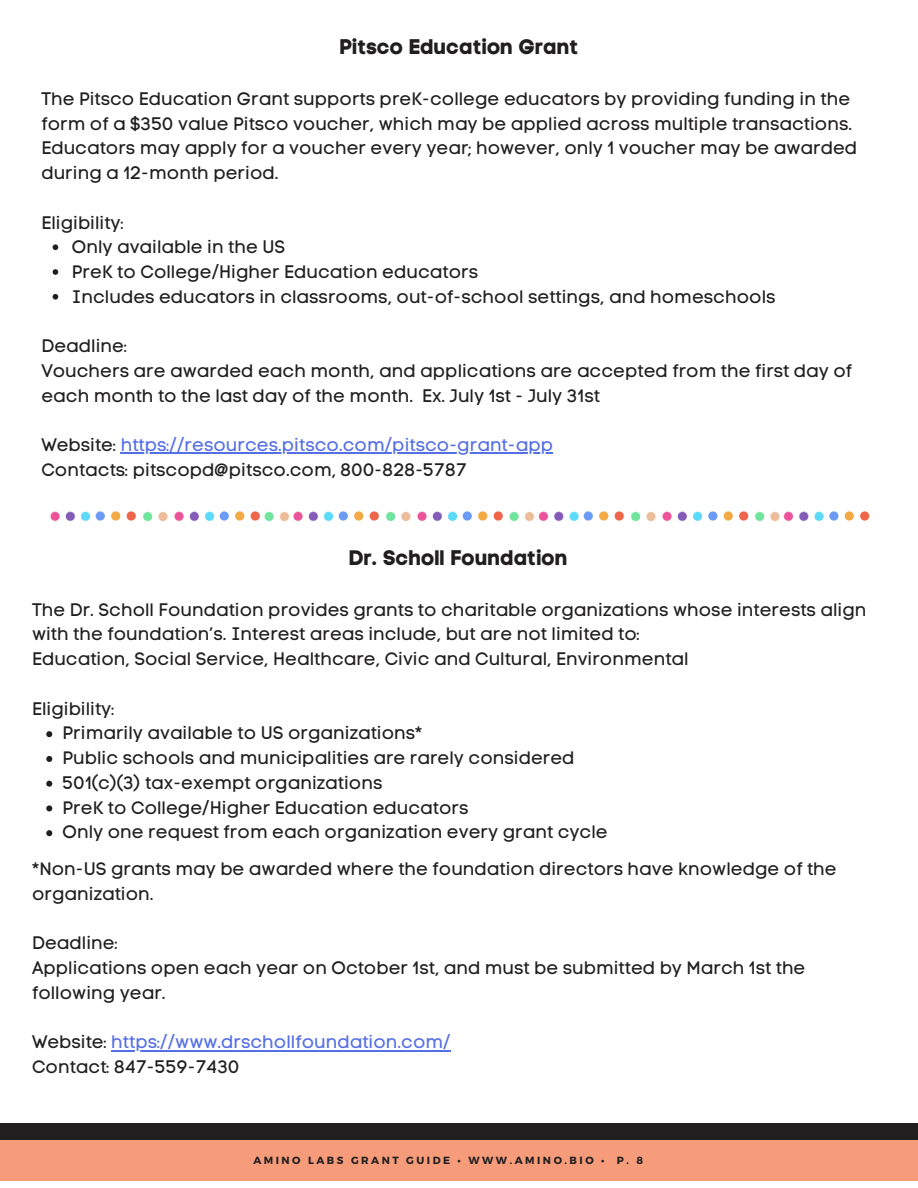
<style>
.page{position:relative;width:918px;height:1188px;background:#fff}
.page>*{position:absolute;margin:0;border:0;box-sizing:border-box;transform-origin:0 0}
.t1{font:21px "Code Pro Bold LC";color:#201e1f}
.t2{font:18px/24.8px "Code Pro Normal LC";color:#201e1f}
.t3{font:18px/24.8px "Code Pro Normal LC";color:#556fe4}
.t4{font:700 10.35px "Montserrat";letter-spacing:.24em;color:#201e1f}
.s1{color:#556fe4}
.s2{color:#201e1f}
</style>
<div class="page">
<svg style="left:53px;top:244px;width:5px;height:6px"></svg>
<svg style="left:53px;top:269px;width:5px;height:6px"></svg>
<svg style="left:53px;top:294px;width:5px;height:6px"></svg>
<hr style="left:121px;top:453px;width:432px;height:1px;background:#556fe4">
<img style="left:50px;top:511px;width:41px;height:11px">
<img style="left:143px;top:511px;width:25px;height:11px">
<img style="left:174px;top:511px;width:41px;height:11px">
<img style="left:219px;top:511px;width:41px;height:10px">
<img style="left:95px;top:511px;width:41px;height:10px">
<img style="left:293px;top:511px;width:41px;height:11px">
<img style="left:264px;top:511px;width:26px;height:11px">
<img style="left:386px;top:511px;width:25px;height:11px">
<img style="left:417px;top:511px;width:41px;height:11px">
<img style="left:462px;top:511px;width:41px;height:10px">
<img style="left:338px;top:511px;width:41px;height:10px">
<img style="left:538px;top:511px;width:41px;height:11px">
<img style="left:509px;top:511px;width:26px;height:11px">
<img style="left:631px;top:511px;width:25px;height:11px">
<img style="left:662px;top:511px;width:41px;height:11px">
<img style="left:708px;top:511px;width:41px;height:10px">
<img style="left:583px;top:511px;width:41px;height:10px">
<img style="left:783px;top:511px;width:41px;height:11px">
<img style="left:755px;top:511px;width:25px;height:11px">
<img style="left:829px;top:511px;width:41px;height:10px">
<div style="left:0;top:1140px;width:918px;height:41px;background:#f69c7b"></div>
<div style="left:0;top:1123px;width:918px;height:17px;background:#201e1f"></div>
<svg style="left:46px;top:731px;width:6px;height:6px"></svg>
<svg style="left:46px;top:756px;width:6px;height:6px"></svg>
<svg style="left:46px;top:781px;width:6px;height:6px"></svg>
<svg style="left:46px;top:805px;width:6px;height:6px"></svg>
<svg style="left:46px;top:830px;width:6px;height:6px"></svg>
<hr style="left:111px;top:1050px;width:340px;height:1px;background:#556fe4">
<p class="t1" style="left:339px;top:34px;width:241px">Pitsco Education Grant</p>
<p class="t2" style="left:41px;top:86px;width:817px">The Pitsco Education Grant supports preK-college educators by providing funding in the form of a $350 value Pitsco voucher, which may be applied across multiple transactions.<br>Educators may apply for a voucher every year; however, only 1 voucher may be awarded during a 12-month period.</p>
<p class="t2" style="left:72px;top:210px;width:705px;text-indent:-31px">Eligibility:<br>Only available in the US<br>PreK to College/Higher Education educators<br>Includes educators in classrooms, out-of-school settings, and homeschools</p>
<p class="t2" style="left:41px;top:334px;width:812px">Deadline:<br>Vouchers are awarded each month, and applications are accepted from the first day of each month to the last day of the month. Ex. July 1st - July 31st</p>
<p class="t2" style="left:41px;top:433px;width:513px">Website: <span class="s1">https://resources.pitsco.com/pitsco-grant-app<br></span>Contacts: pitscopd@pitsco.com, 800-828-5787</p>
<p class="t1" style="left:349px;top:545px;width:221px">Dr. Scholl Foundation</p>
<p class="t2" style="left:32px;top:597px;width:836px">The Dr. Scholl Foundation provides grants to charitable organizations whose interests align with the foundation’s. Interest areas include, but are not limited to:<br>Education, Social Service, Healthcare, Civic and Cultural, Environmental</p>
<p class="t2" style="left:63px;top:696px;width:547px;text-indent:-31px">Eligibility:<br>Primarily available to US organizations*<br>Public schools and municipalities are rarely considered 501(c)(3) tax-exempt organizations<br>PreK to College/Higher Education educators<br>Only one request from each organization every grant cycle</p>
<p class="t2" style="left:32px;top:857px;width:806px">*Non-US grants may be awarded where the foundation directors have knowledge of the organization.</p>
<p class="t2" style="left:32px;top:931px;width:775px">Deadline:<br>Applications open each year on October 1st, and must be submitted by March 1st the following year.</p>
<p class="t3" style="left:32px;top:1030px;width:420px"><span class="s2">Website:</span> https://www.drschollfoundation.com/<br><span class="s2">Contact: 847-559-7430</span></p>
<p class="t4" style="left:253px;top:1154px;width:391px">AMINO LABS GRANT GUIDE • WWW.AMINO.BIO • P. 8</p>
</div>
